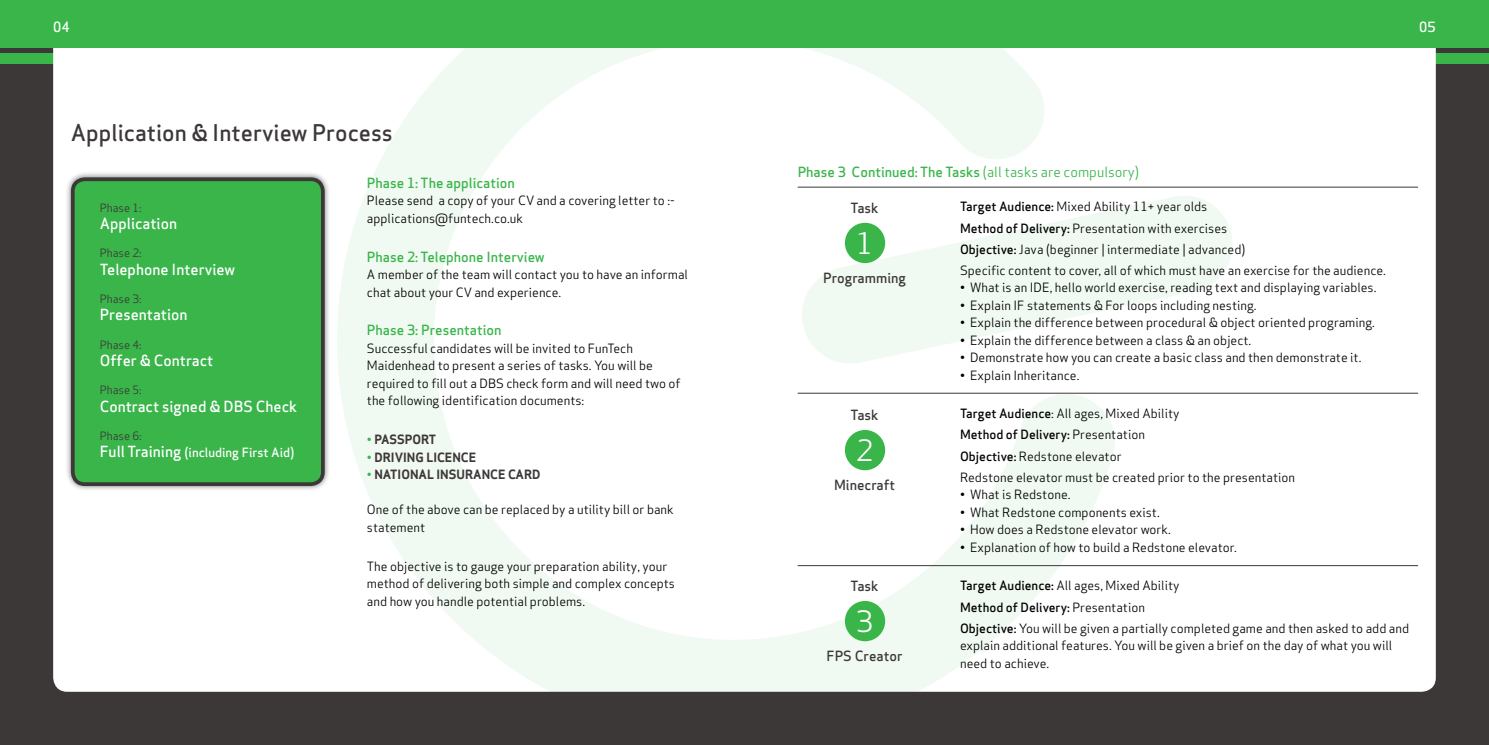
<style>
.page{position:relative;width:1489px;height:745px;background:#fff}
.page>*{position:absolute;margin:0;border:0;box-sizing:border-box;transform-origin:0 0}
.t1{font:28.75px "Apex Sans";color:#fff}
.t2{font:500 22.5px "Apex Sans";color:#3c3838}
.t3{font:500 15px "Apex Sans";color:#fff}
.t4{font:500 13.75px "Apex Sans";color:#39b54a}
.t5{font:500 13.75px "Apex Sans";color:#3c3838}
.t6{font:500 13.75px "Apex Sans";color:#fff}
.t7{font:12.5px/17.5px "Apex Sans";color:#000}
.t8{font:700 12.5px "Apex Sans";color:#3c3838}
.t9{font:500 12.5px "Apex Sans";color:#fff}
.t10{font:11.25px "Apex Sans";color:#3c3838}
.s1{font-size:15px}
.s2{color:#39b54a}
.s3{font-weight:400}
.s4{font-weight:500}
</style>
<div class="page">
<div style="left:0;top:34px;width:1488px;height:710px;background:#3c3838"></div>
<div style="left:0;top:53px;width:1488px;height:11px;background:#39b54a"></div>
<div style="left:53px;top:23px;width:1382px;height:668px;background:#fff;border-radius:14px"></div>
<div style="left:0;top:0;width:1488px;height:48px;background:#39b54a"></div>
<svg style="left:337px;top:48px;width:783px;height:643px"></svg>
<svg style="left:797px;top:191px;width:435px;height:177px;fill:#f1faf2"></svg>
<div style="left:65px;top:171px;width:266px;height:320px;background:#000;opacity:.5"></div>
<div style="left:73px;top:179px;width:250px;height:305px;background:#39b54a;border-radius:12px"></div>
<div style="left:71px;top:177px;width:254px;height:308px;border:4px solid #3c3838;border-radius:12px"></div>
<hr style="left:797px;top:187px;width:620px;height:1px;background:#3c3838">
<hr style="left:797px;top:392px;width:620px;height:1px;background:#3c3838">
<hr style="left:797px;top:565px;width:620px;height:1px;background:#3c3838">
<div style="left:844px;top:600px;width:41px;height:40px;background:#39b54a;border-radius:50%"></div>
<div style="left:844px;top:429px;width:41px;height:41px;background:#39b54a;border-radius:50%"></div>
<div style="left:844px;top:223px;width:41px;height:40px;background:#39b54a;border-radius:50%"></div>
<p class="t6" style="left:53px;top:14px;width:18px">04</p>
<p class="t6" style="left:1419px;top:14px;width:18px">05</p>
<h2 class="t2" style="left:71px;top:113px;width:323px">Application &amp; Interview Process</h2>
<p class="t10" style="left:100px;top:198px;width:43px">Phase 1:</p>
<p class="t3" style="left:100px;top:210px;width:79px">Application</p>
<p class="t10" style="left:100px;top:244px;width:43px">Phase 2:</p>
<p class="t3" style="left:100px;top:256px;width:137px">Telephone Interview</p>
<p class="t10" style="left:100px;top:289px;width:43px">Phase 3:</p>
<p class="t3" style="left:100px;top:301px;width:89px">Presentation</p>
<p class="t10" style="left:100px;top:335px;width:43px">Phase 4:</p>
<p class="t3" style="left:100px;top:347px;width:115px">Offer &amp; Contract</p>
<p class="t10" style="left:100px;top:380px;width:43px">Phase 5:</p>
<p class="t3" style="left:100px;top:393px;width:199px">Contract signed &amp; DBS Check</p>
<p class="t10" style="left:100px;top:426px;width:43px">Phase 6:</p>
<p class="t9" style="left:100px;top:441px;width:196px"><span class="s1">Full Training</span> (including First Aid)</p>
<p class="t4" style="left:367px;top:170px;width:149px">Phase 1: The application</p>
<p class="t7" style="left:367px;top:190px;width:309px">Please send a copy of your CV and a covering letter to :- applications@funtech.co.uk</p>
<p class="t4" style="left:367px;top:244px;width:179px">Phase 2: Telephone Interview</p>
<p class="t7" style="left:367px;top:264px;width:322px">A member of the team will contact you to have an informal chat about your CV and experience.</p>
<p class="t4" style="left:367px;top:318px;width:136px">Phase 3: Presentation</p>
<p class="t7" style="left:367px;top:338px;width:315px">Successful candidates will be invited to FunTech Maidenhead to present a series of tasks. You will be required to fill out a DBS check form and will need two of the following identification documents:</p>
<p class="t8" style="left:367px;top:431px;width:70px"><span class="s2">•</span> PASSPORT</p>
<p class="t8" style="left:367px;top:449px;width:111px"><span class="s2">•</span> DRIVING LICENCE</p>
<p class="t8" style="left:367px;top:466px;width:16px"><span class="s2">•</span> NAT</p>
<p class="t8" style="left:397px;top:466px;width:143px">IONAL I NSURANCE CARD</p>
<p class="t7" style="left:367px;top:499px;width:308px">One of the above can be replaced by a utility bill or bank statement</p>
<p class="t7" style="left:367px;top:555px;width:309px">The objective is to gauge your preparation ability, your method of delivering both simple and complex concepts and how you handle potential problems.</p>
<p class="t4" style="left:797px;top:160px;width:343px">Phase 3 Continued: The Tasks <span class="s3">(all tasks are compulsory)</span></p>
<p class="t5" style="left:850px;top:195px;width:29px">Task</p>
<h1 class="t1" style="left:856px;top:219px;width:19px">1</h1>
<p class="t5" style="left:823px;top:266px;width:84px">Programming</p>
<p class="t5" style="left:850px;top:402px;width:29px">Task</p>
<h1 class="t1" style="left:856px;top:426px;width:19px">2</h1>
<p class="t5" style="left:834px;top:473px;width:63px">Minecraft</p>
<p class="t5" style="left:850px;top:573px;width:29px">Task</p>
<h1 class="t1" style="left:856px;top:597px;width:19px">3</h1>
<p class="t5" style="left:826px;top:643px;width:77px">FPS Creator</p>
<p class="t7" style="left:960px;top:195px;width:427px;line-height:21px"><span class="s4">Target Audience:</span> Mixed Ability 11+ year olds<br><span class="s4">Method of Delivery:</span> Presentation with exercises<br><span class="s4">Objective:</span> Java (beginner | intermediate | advanced)<br>Specific content to cover, all of which must have an exercise for the audience.</p>
<p class="t7" style="left:960px;top:277px;width:418px">• What is an IDE, hello world exercise, reading text and displaying variables.</p>
<p class="t7" style="left:960px;top:295px;width:298px">• Explain IF statements &amp; For loops including nesting.</p>
<p class="t7" style="left:960px;top:312px;width:416px">• Explain the difference between procedural &amp; object oriented programing.</p>
<p class="t7" style="left:960px;top:330px;width:293px">• Explain the difference between a class &amp; an object.</p>
<p class="t7" style="left:960px;top:347px;width:403px">• Demonstrate how you can create a basic class and then demonstrate it.</p>
<p class="t7" style="left:960px;top:365px;width:121px">• Explain Inheritance.</p>
<p class="t7" style="left:960px;top:402px;width:336px;line-height:21px"><span class="s4">Target Audience</span>: All ages, Mixed Ability<br><span class="s4">Method of Delivery:</span> Presentation<br><span class="s4">Objective:</span> Redstone elevator<br>Redstone elevator must be created prior to the presentation</p>
<p class="t7" style="left:960px;top:484px;width:112px">• What is Redstone.</p>
<p class="t7" style="left:960px;top:501px;width:201px">• What Redstone components exist.</p>
<p class="t7" style="left:960px;top:519px;width:212px">• How does a Redstone elevator work.</p>
<p class="t7" style="left:960px;top:536px;width:278px">• Explanation of how to build a Redstone elevator.</p>
<p class="t7" style="left:960px;top:573px;width:450px;line-height:21px"><span class="s4">Target Audience:</span> All ages, Mixed Ability<br><span class="s4">Method of Delivery:</span> Presentation<br><span class="s4">Objective:</span> You will be given a partially completed game and then asked to add and</p>
<p class="t7" style="left:960px;top:635px;width:433px">explain additional features. You will be given a brief on the day of what you will need to achieve.</p>
</div>
